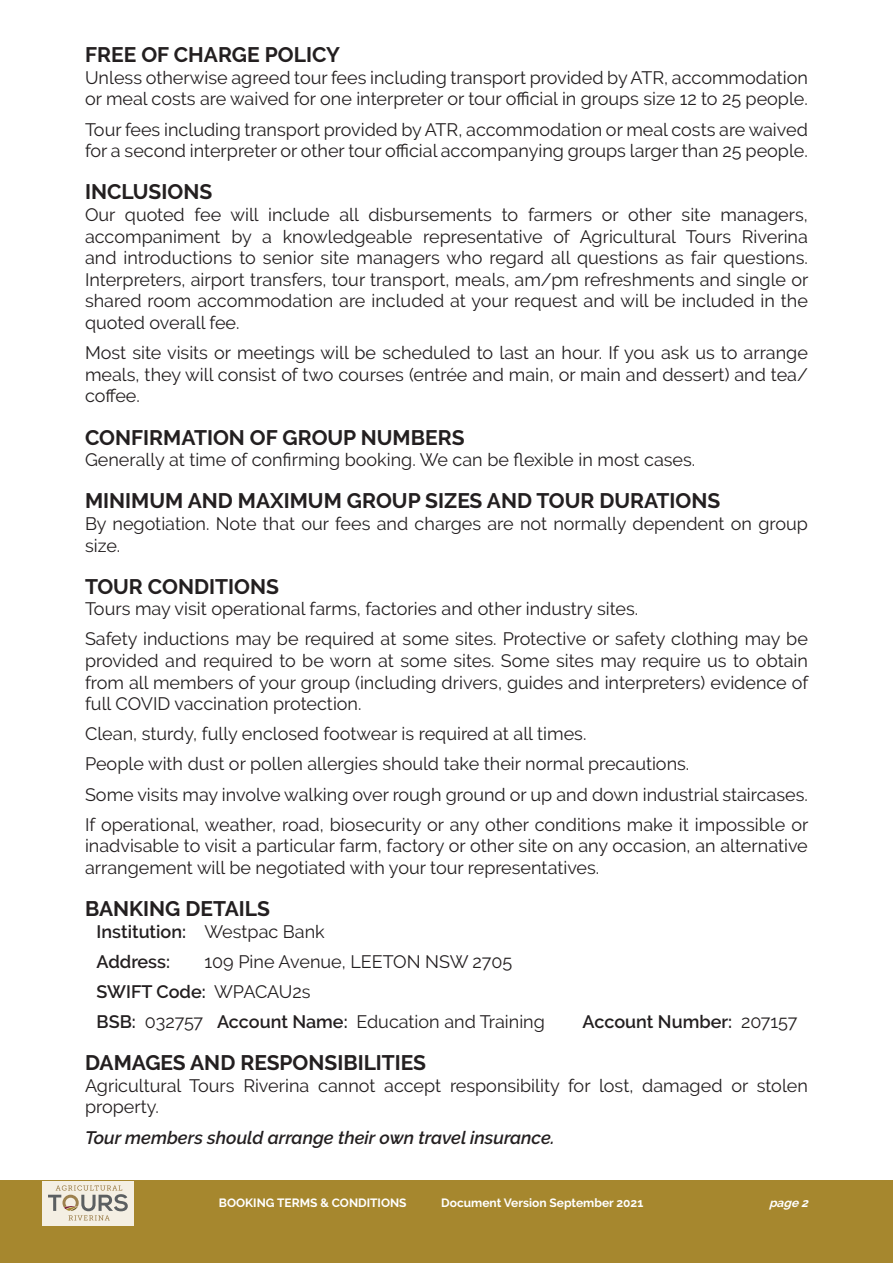
<style>
.page{position:relative;width:893px;height:1263px;background:#fff}
.page>*{position:absolute;margin:0;border:0;box-sizing:border-box;transform-origin:0 0}
.t1{font:700 21px "Raleway";color:#231f20}
.t2{font:18px/21.6px "Raleway";color:#231f20}
.t3{font:600 18px/30.2px "Raleway";color:#231f20}
.t4{font:italic 600 18px "Raleway";color:#231f20}
.t5{font:700 12px "Raleway";color:#fff}
.t6{font:italic 700 12px "Raleway";color:#fff}
.s1{font-weight:400}
.s2{font-weight:600}
</style>
<div class="page">
<div style="left:0;top:1181px;width:893px;height:82px;background:#a6872e"></div>
<div style="left:43px;top:1181px;width:91px;height:44px;background:#f4efe3"></div>
<svg style="left:48px;top:1185px;width:80px;height:35px"></svg>
<p class="t1" style="left:85px;top:43px;width:257px">FREE OF CHARGE POLICY</p>
<p class="t2" style="left:85px;top:67px;width:724px">Unless otherwise agreed tour fees including transport provided by ATR, accommodation or meal costs are waived for one interpreter or tour official in groups size 12 to 25 people.</p>
<p class="t2" style="left:85px;top:118px;width:724px">Tour fees including transport provided by ATR, accommodation or meal costs are waived for a second interpreter or other tour official accompanying groups larger than 25 people.</p>
<p class="t1" style="left:85px;top:180px;width:129px">INCLUSIONS</p>
<p class="t2" style="left:85px;top:204px;width:725px;text-align:justify">Our quoted fee will include all disbursements to farmers or other site managers, accompaniment by a knowledgeable representative of Agricultural Tours Riverina and introductions to senior site managers who regard all questions as fair questions.<br>Interpreters, airport transfers, tour transport, meals, am/pm refreshments and single or shared room accommodation are included at your request and will be included in the quoted overall fee.</p>
<p class="t2" style="left:85px;top:342px;width:724px;text-align:justify">Most site visits or meetings will be scheduled to last an hour. If you ask us to arrange meals, they will consist of two courses (entrée and main, or main and dessert) and tea/ coffee.</p>
<p class="t1" style="left:85px;top:425px;width:381px">CONFIRMATION OF GROUP NUMBERS</p>
<p class="t2" style="left:85px;top:449px;width:612px">Generally at time of confirming booking. We can be flexible in most cases.</p>
<p class="t1" style="left:85px;top:489px;width:637px">MINIMUM AND MAXIMUM GROUP SIZES AND TOUR DURATIONS</p>
<p class="t2" style="left:85px;top:513px;width:724px">By negotiation. Note that our fees and charges are not normally dependent on group size.</p>
<p class="t1" style="left:85px;top:574px;width:195px">TOUR CONDITIONS</p>
<p class="t2" style="left:85px;top:594px;width:724px;line-height:30.2px">Tours may visit operational farms, factories and other industry sites.<br>Safety inductions may be required at some sites. Protective or safety clothing may be</p>
<p class="t2" style="left:85px;top:650px;width:725px;text-align:justify">provided and required to be worn at some sites. Some sites may require us to obtain from all members of your group (including drivers, guides and interpreters) evidence of full COVID vaccination protection.</p>
<p class="t2" style="left:85px;top:719px;width:725px;line-height:30.2px">Clean, sturdy, fully enclosed footwear is required at all times.<br>People with dust or pollen allergies should take their normal precautions.<br>Some visits may involve walking over rough ground or up and down industrial staircases.<br>If operational, weather, road, biosecurity or any other conditions make it impossible or</p>
<p class="t2" style="left:85px;top:835px;width:724px">inadvisable to visit a particular farm, factory or other site on any occasion, an alternative arrangement will be negotiated with your tour representatives.</p>
<p class="t1" style="left:85px;top:897px;width:186px">BANKING DETAILS</p>
<p class="t3" style="left:97px;top:916px;width:230px">Institution: <span class="s1">Westpac Bank<br></span>Address:</p>
<p class="t2" style="left:97px;top:946px;width:450px;line-height:30.2px;text-indent:108px">109 Pine Avenue, LEETON NSW 2705<br><span class="s2">SWIFT Code:</span> WPACAU2s<br><span class="s2">BSB:</span> 032757 <span class="s2">Account Name:</span> Education and Training</p>
<p class="t3" style="left:583px;top:1007px;width:216px">Account Number: <span class="s1">207157</span></p>
<p class="t1" style="left:85px;top:1051px;width:343px">DAMAGES AND RESPONSIBILITIES</p>
<p class="t2" style="left:85px;top:1075px;width:724px">Agricultural Tours Riverina cannot accept responsibility for lost, damaged or stolen property.</p>
<p class="t4" style="left:85px;top:1127px;width:471px">Tour members should arrange their own travel insurance.</p>
<p class="t5" style="left:219px;top:1196px;width:189px">BOOKING TERMS &amp; CONDITIONS</p>
<p class="t5" style="left:441px;top:1196px;width:204px">Document Version September 2021</p>
<p class="t6" style="left:769px;top:1196px;width:44px">page 2</p>
</div>
